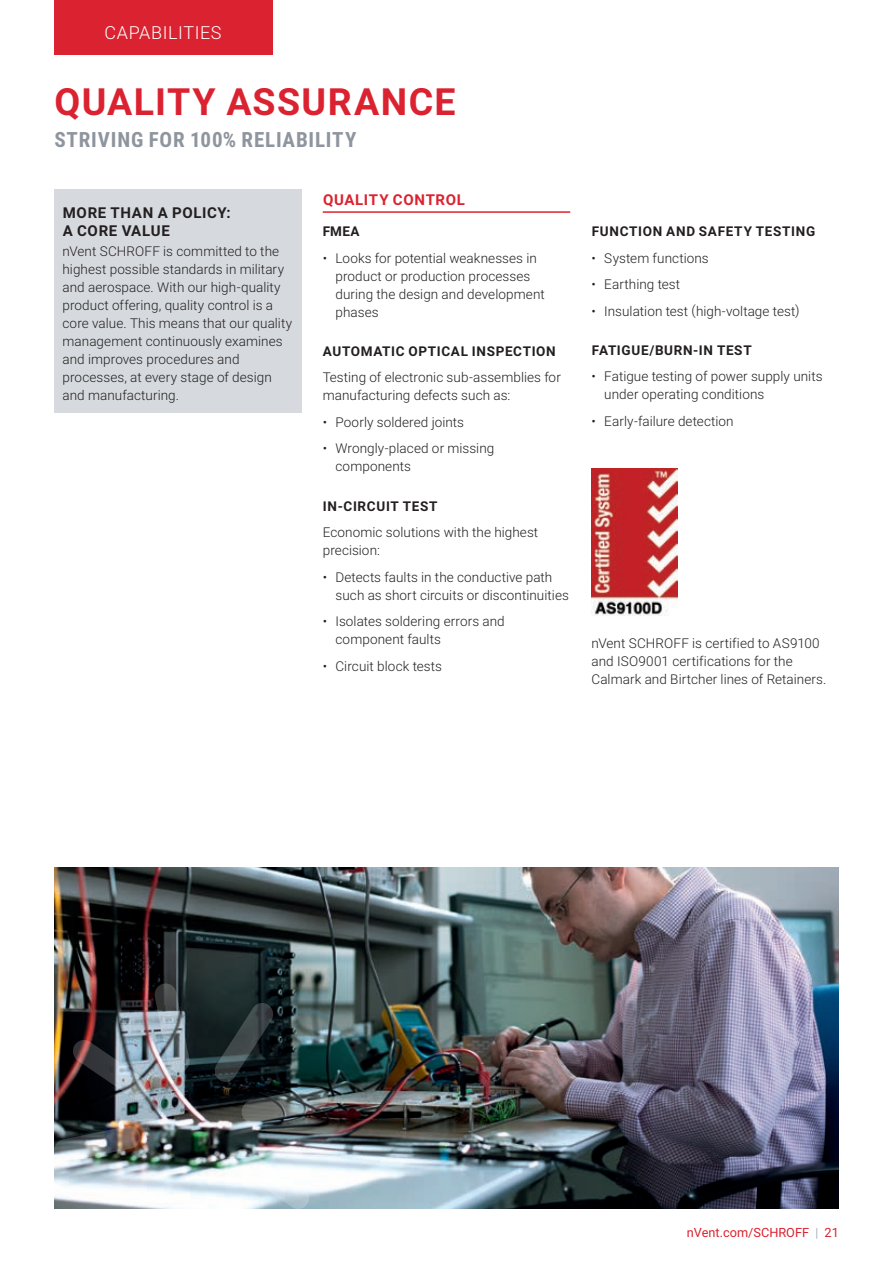
<style>
.page{position:relative;width:893px;height:1263px;background:#fff}
.page>*{position:absolute;margin:0;border:0;box-sizing:border-box;transform-origin:0 0}
.t1{font:700 37.5px "Roboto";letter-spacing:.035em;color:#db2230}
.Subheader{font:700 21px "Roboto Condensed";letter-spacing:.035em;color:#8f959e}
.t2{font:300 18px "Roboto";letter-spacing:.035em;color:#fff}
.Subheading_Level_2{font:700 15px/18px "Roboto";letter-spacing:.045em;color:#231f20}
.Subheading_Level_1{font:700 15px "Roboto";letter-spacing:.045em;color:#db2230}
.Body_Text_LESS_SPACI{font:300 13.5px/18px "Roboto";letter-spacing:.005em;color:#231f20}
.Last_bullet{font:300 13.5px/18px "Roboto";letter-spacing:.005em;color:#231f20}
.Last_bullet-2{font:700 13.5px "Roboto";letter-spacing:.05em;color:#231f20}
.t3{font:12.75px "Roboto";color:#db2230}
.s1{font-weight:300;color:#8f959e}
</style>
<div class="page">
<img style="left:54px;top:867px;width:785px;height:342px">
<img style="left:54px;top:1125px;width:87px;height:38px">
<img style="left:71px;top:982px;width:120px;height:119px">
<img style="left:213px;top:1001px;width:116px;height:123px">
<svg style="left:231px;top:1147px;width:80px;height:62px"></svg>
<div style="left:54px;top:0;width:218px;height:54px;background:#db2230"></div>
<hr style="left:323px;top:211px;width:247px;height:2px;background:#db2230">
<div style="left:54px;top:190px;width:247px;height:223px;background:#d6dade"></div>
<img style="left:591px;top:468px;width:87px;height:148px">
<p class="t2" style="left:105px;top:20px;width:119px">CAPABILITIES</p>
<p class="t1" style="left:55px;top:75px;width:403px">QUALITY ASSURANCE</p>
<p class="Subheader" style="left:54px;top:125px;width:304px">STRIVING FOR 100% RELIABILITY</p>
<p class="Subheading_Level_2" style="left:63px;top:203px;width:170px">MORE THAN A POLICY:<br>A CORE VALUE</p>
<p class="Body_Text_LESS_SPACI" style="left:63px;top:242px;width:231px">nVent SCHROFF is committed to the highest possible standards in military and aerospace. With our high-quality product offering, quality control is a core value. This means that our quality management continuously examines and improves procedures and processes, at every stage of design and manufacturing.</p>
<p class="Subheading_Level_1" style="left:323px;top:189px;width:143px">QUALITY CONTROL</p>
<p class="Last_bullet-2" style="left:323px;top:222px;width:38px">FMEA</p>
<p class="Body_Text_LESS_SPACI" style="left:335px;top:248px;width:211px;text-indent:-13px">• Looks for potential weaknesses in product or production processes during the design and development phases</p>
<p class="Last_bullet-2" style="left:323px;top:342px;width:234px">AUTOMATIC OPTICAL INSPECTION</p>
<p class="Last_bullet" style="left:323px;top:368px;width:240px">Testing of electronic sub-assemblies for manufacturing defects such as:</p>
<p class="Body_Text_LESS_SPACI" style="left:323px;top:413px;width:143px">• Poorly soldered joints</p>
<p class="Body_Text_LESS_SPACI" style="left:335px;top:439px;width:160px;text-indent:-13px">• Wrongly-placed or missing components</p>
<p class="Last_bullet-2" style="left:323px;top:496px;width:116px">IN-CIRCUIT TEST</p>
<p class="Last_bullet" style="left:323px;top:523px;width:217px">Economic solutions with the highest precision:</p>
<p class="Body_Text_LESS_SPACI" style="left:335px;top:567px;width:235px;text-indent:-13px">• Detects faults in the conductive path such as short circuits or discontinuities</p>
<p class="Body_Text_LESS_SPACI" style="left:335px;top:612px;width:171px;text-indent:-13px">• Isolates soldering errors and component faults</p>
<p class="Body_Text_LESS_SPACI" style="left:323px;top:656px;width:121px">• Circuit block tests</p>
<p class="Last_bullet-2" style="left:592px;top:222px;width:225px">FUNCTION AND SAFETY TESTING</p>
<p class="Body_Text_LESS_SPACI" style="left:591px;top:248px;width:119px">• System functions</p>
<p class="Body_Text_LESS_SPACI" style="left:591px;top:275px;width:90px">• Earthing test</p>
<p class="Body_Text_LESS_SPACI" style="left:591px;top:301px;width:209px">• Insulation test (high-voltage test)</p>
<p class="Last_bullet-2" style="left:592px;top:341px;width:161px">FATIGUE/BURN-IN TEST</p>
<p class="Body_Text_LESS_SPACI" style="left:604px;top:367px;width:220px;text-indent:-13px">• Fatigue testing of power supply units under operating conditions</p>
<p class="Body_Text_LESS_SPACI" style="left:591px;top:412px;width:144px">• Early-failure detection</p>
<p class="Last_bullet" style="left:591px;top:633px;width:236px">nVent SCHROFF is certified to AS9100 and ISO9001 certifications for the<br>Calmark and Birtcher lines of Retainers.</p>
<p class="t3" style="left:687px;top:1223px;width:154px">nVent.com/SCHROFF <span class="s1">|</span> 21</p>
</div>
